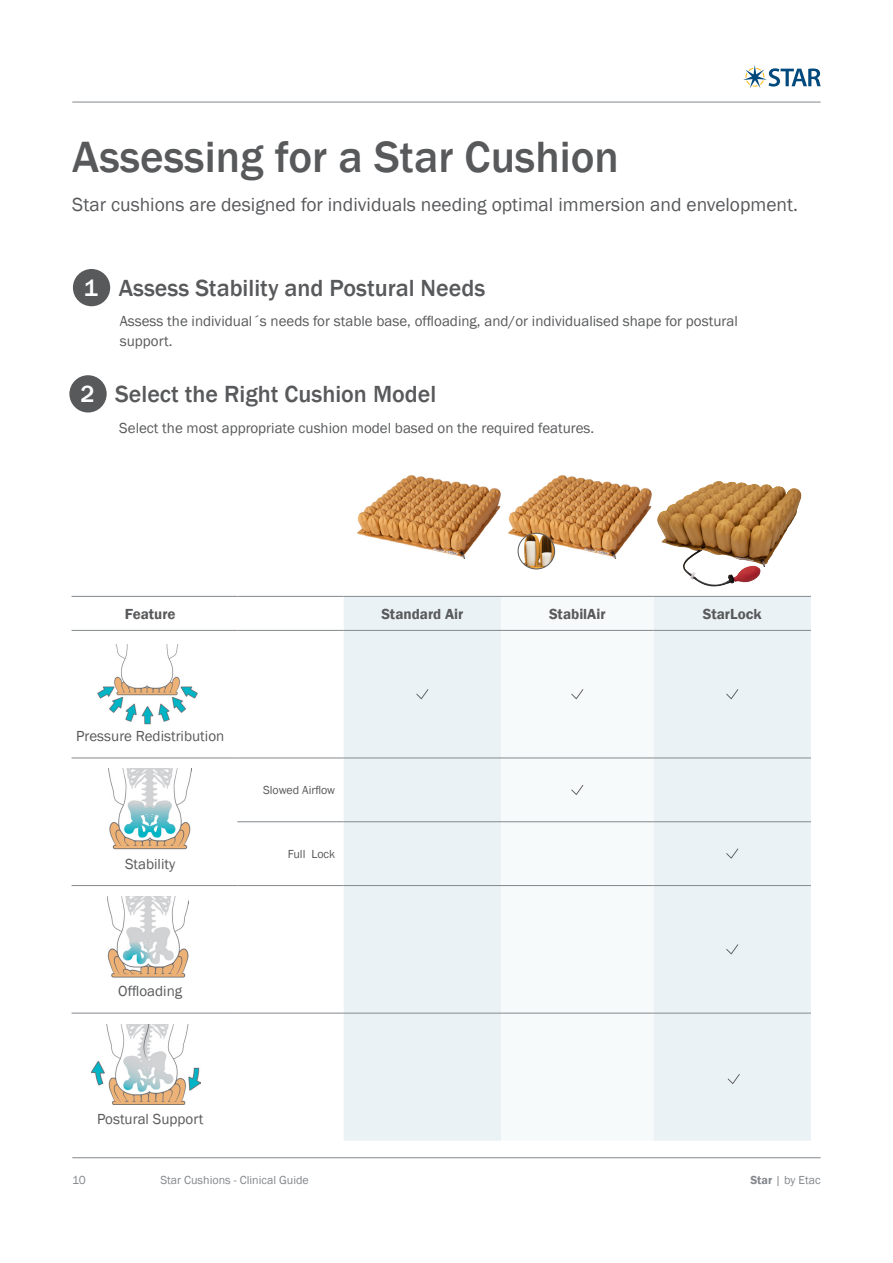
<style>
.page{position:relative;width:893px;height:1263px;background:#fff}
.page>*{position:absolute;margin:0;border:0;box-sizing:border-box;transform-origin:0 0}
.t1{font:500 45px "Franklin Gothic";color:#58595b}
.t2{font:500 24px "Franklin Gothic";color:#58595b}
.t3{font:19.5px "Franklin Gothic";color:#58595b}
.t4{font:15px/19.5px "Franklin Gothic";color:#58595b}
.t5{font:600 15px "Franklin Gothic";color:#58595b}
.t6{font:12px "Franklin Gothic";color:#84888c}
.t7{font:12px "Franklin Gothic";color:#58595b}
.s1{color:#fff}
.s2{font-weight:600}
</style>
<div class="page">
<hr style="left:72px;top:102px;width:749px;height:1px;background:#84888c">
<hr style="left:72px;top:1157px;width:749px;height:1px;background:#84888c">
<svg style="left:743px;top:65px;width:78px;height:23px"></svg>
<div style="left:73px;top:269px;width:37px;height:37px;background:#58595b;border-radius:50%"></div>
<div style="left:344px;top:597px;width:467px;height:544px;background:#ebf2f6"></div>
<svg style="left:501px;top:597px;width:153px;height:544px"></svg>
<hr style="left:72px;top:758px;width:165px;height:1px;background:#84888c">
<hr style="left:72px;top:885px;width:165px;height:1px;background:#84888c">
<hr style="left:72px;top:1013px;width:165px;height:1px;background:#84888c">
<hr style="left:237px;top:1013px;width:107px;height:1px;background:#84888c">
<hr style="left:237px;top:758px;width:107px;height:1px;background:#84888c">
<hr style="left:344px;top:758px;width:157px;height:1px;background:#84888c">
<hr style="left:501px;top:758px;width:153px;height:1px;background:#84888c">
<hr style="left:654px;top:758px;width:157px;height:1px;background:#84888c">
<hr style="left:237px;top:885px;width:107px;height:1px;background:#84888c">
<hr style="left:344px;top:885px;width:157px;height:1px;background:#84888c">
<hr style="left:501px;top:885px;width:153px;height:1px;background:#84888c">
<hr style="left:654px;top:885px;width:157px;height:1px;background:#84888c">
<hr style="left:344px;top:1013px;width:157px;height:1px;background:#84888c">
<hr style="left:501px;top:1013px;width:153px;height:1px;background:#84888c">
<hr style="left:654px;top:1013px;width:157px;height:1px;background:#84888c">
<hr style="left:72px;top:596px;width:165px;height:1px;background:#84888c">
<hr style="left:237px;top:596px;width:107px;height:1px;background:#84888c">
<hr style="left:344px;top:596px;width:157px;height:1px;background:#84888c">
<hr style="left:501px;top:596px;width:153px;height:1px;background:#84888c">
<hr style="left:654px;top:596px;width:157px;height:1px;background:#84888c">
<hr style="left:72px;top:630px;width:165px;height:1px;background:#84888c">
<hr style="left:237px;top:630px;width:107px;height:1px;background:#84888c">
<hr style="left:344px;top:630px;width:157px;height:1px;background:#84888c">
<hr style="left:501px;top:630px;width:153px;height:1px;background:#84888c">
<hr style="left:654px;top:630px;width:157px;height:1px;background:#84888c">
<hr style="left:237px;top:821px;width:107px;height:1px;background:#84888c">
<hr style="left:344px;top:821px;width:157px;height:1px;background:#84888c">
<hr style="left:501px;top:821px;width:153px;height:1px;background:#84888c">
<hr style="left:654px;top:821px;width:157px;height:1px;background:#84888c">
<svg style="left:416px;top:689px;width:12px;height:10px"></svg>
<svg style="left:571px;top:689px;width:12px;height:10px"></svg>
<svg style="left:726px;top:689px;width:12px;height:10px"></svg>
<svg style="left:571px;top:785px;width:12px;height:10px"></svg>
<svg style="left:726px;top:848px;width:12px;height:11px"></svg>
<svg style="left:726px;top:944px;width:12px;height:10px"></svg>
<svg style="left:728px;top:1074px;width:12px;height:10px"></svg>
<img style="left:508px;top:475px;width:144px;height:83px">
<img style="left:657px;top:481px;width:104px;height:106px">
<img style="left:357px;top:475px;width:144px;height:83px">
<img style="left:97px;top:644px;width:101px;height:81px">
<img style="left:109px;top:768px;width:83px;height:82px">
<img style="left:107px;top:896px;width:82px;height:82px">
<img style="left:91px;top:1025px;width:110px;height:79px">
<div style="left:69px;top:375px;width:38px;height:37px;background:#58595b;border-radius:50%"></div>
<img style="left:518px;top:533px;width:36px;height:36px">
<div style="left:518px;top:533px;width:37px;height:36px;border:1px solid #58595b;border-radius:50%"></div>
<h1 class="t1" style="left:72px;top:129px;width:548px">Assessing for a Star Cushion</h1>
<h3 class="t3" style="left:72px;top:193px;width:727px">Star cushions are designed for individuals needing optimal immersion and envelopment.</h3>
<h2 class="t2" style="left:84px;top:273px;width:403px"><span class="s1">1</span> Assess Stability and Postural Needs</h2>
<p class="t4" style="left:120px;top:312px;width:619px">Assess the individual´s needs for stable base, offloading, and/or individualised shape for postural support.</p>
<h2 class="t2" style="left:80px;top:379px;width:357px"><span class="s1">2</span> Select the Right Cushion Model</h2>
<p class="t4" style="left:119px;top:418px;width:477px">Select the most appropriate cushion model based on the required features.</p>
<p class="t5" style="left:125px;top:604px;width:52px">Feature</p>
<p class="t5" style="left:381px;top:604px;width:83px">Standard Air</p>
<p class="t5" style="left:549px;top:604px;width:58px">StabilAir</p>
<p class="t5" style="left:703px;top:604px;width:60px">StarLock</p>
<p class="t4" style="left:76px;top:726px;width:150px">Pressure Redistribution</p>
<p class="t4" style="left:125px;top:854px;width:52px">Stability</p>
<p class="t7" style="left:263px;top:783px;width:74px">Slowed Airflow</p>
<p class="t7" style="left:288px;top:846px;width:49px">Full Lock</p>
<p class="t4" style="left:118px;top:982px;width:65px">Offloading</p>
<p class="t4" style="left:97px;top:1109px;width:108px">Postural Support</p>
<p class="t6" style="left:72px;top:1173px;width:15px">10</p>
<p class="t6" style="left:160px;top:1173px;width:150px">Star Cushions - Clinical Guide</p>
<p class="t6" style="left:750px;top:1173px;width:72px"><span class="s2">Star</span> | by Etac</p>
</div>
